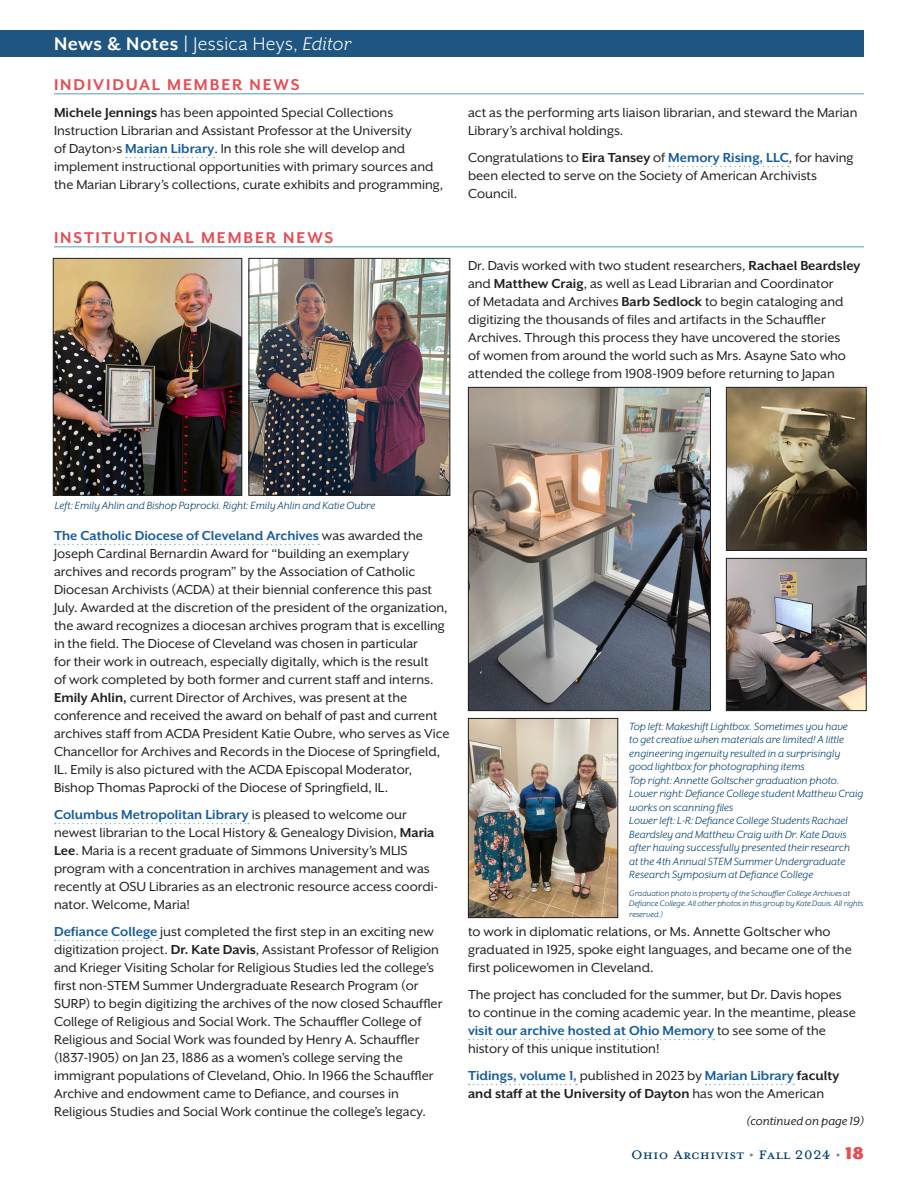
<style>
.page{position:relative;width:918px;height:1188px;background:#fff}
.page>*{position:absolute;margin:0;border:0;box-sizing:border-box;transform-origin:0 0}
.running_head{font:21px "Mr Eaves XL San OT";letter-spacing:.02em;color:#fff}
.t1{font:19.5px "Mrs Eaves Petite Caps OT";color:#003d6a}
.subhead__rule_below_span_all{font:700 18px "Mr Eaves XL San OT";letter-spacing:.1em;color:#e54d53}
.basic{font:15px/18px "Mr Eaves XL San OT";color:#231f20}
.basic-2{font:700 15px/18px "Mr Eaves XL San OT";color:#231f20}
.t2{font:italic 13.5px "Mr Eaves XL San OT";color:#231f20}
.t3{font:italic 12px/13.5px "Mr Eaves XL San OT";color:#003d6a}
.photo_credit{font:italic 9px/10.5px "Mr Eaves XL San OT";color:#003d6a}
.s1{font-weight:700}
.s2{font-style:italic}
.s3{font-weight:700;color:#175d9e}
.s4{color:#175d9e}
.s5{font-weight:400}
.s6{color:#7989a0}
.s7{font-family:"Mr Eaves XL San OT";font-weight:900;color:#e54d53}
</style>
<div class="page">
<hr style="left:54px;top:93px;width:810px;height:1px;background:#87c1cc">
<svg style="left:126px;top:157px;width:89px;height:1px"></svg>
<svg style="left:669px;top:166px;width:120px;height:1px"></svg>
<hr style="left:54px;top:246px;width:810px;height:2px;background:#87c1cc">
<svg style="left:55px;top:544px;width:264px;height:1px"></svg>
<svg style="left:55px;top:823px;width:194px;height:1px"></svg>
<svg style="left:55px;top:940px;width:103px;height:1px"></svg>
<svg style="left:469px;top:1039px;width:245px;height:1px"></svg>
<svg style="left:469px;top:1084px;width:108px;height:1px"></svg>
<svg style="left:706px;top:1084px;width:88px;height:1px"></svg>
<div style="left:0;top:30px;width:864px;height:27px;background:#1e5581"></div>
<img style="left:55px;top:260px;width:185px;height:234px">
<div style="left:53px;top:258px;width:189px;height:238px;border:1px solid #231f20"></div>
<img style="left:251px;top:260px;width:197px;height:234px">
<div style="left:249px;top:258px;width:201px;height:238px;border:1px solid #231f20"></div>
<img style="left:470px;top:389px;width:239px;height:320px">
<div style="left:468px;top:387px;width:243px;height:324px;border:1px solid #231f20"></div>
<img style="left:728px;top:560px;width:137px;height:149px">
<div style="left:726px;top:558px;width:141px;height:153px;border:1px solid #231f20"></div>
<img style="left:470px;top:720px;width:146px;height:196px">
<div style="left:468px;top:718px;width:150px;height:200px;border:1px solid #231f20"></div>
<img style="left:728px;top:389px;width:137px;height:160px">
<div style="left:726px;top:387px;width:141px;height:164px;border:1px solid #231f20"></div>
<h1 class="running_head" style="left:54px;top:32px;width:299px"><span class="s1">News &amp; Notes |</span> Jessica Heys, <span class="s2">Editor</span></h1>
<p class="subhead__rule_below_span_all" style="left:54px;top:75px;width:247px">INDIVIDUAL MEMBER NEWS</p>
<p class="basic" style="left:54px;top:104px;width:391px"><span class="s1">Michele Jennings</span> has been appointed Special Collections Instruction Librarian and Assistant Professor at the University<br>of Dayton›s <span class="s3">Marian Library</span>. In this role she will develop and implement instructional opportunities with primary sources and the Marian Library’s collections, curate exhibits and programming,</p>
<p class="basic" style="left:468px;top:104px;width:391px">act as the performing arts liaison librarian, and steward the Marian<br>Library’s archival holdings.</p>
<p class="basic" style="left:468px;top:149px;width:387px">Congratulations to <span class="s1">Eira Tansey</span> of <span class="s3">Memory Rising, LLC</span>, for having been elected to serve on the Society of American Archivists<br>Council.</p>
<p class="subhead__rule_below_span_all" style="left:54px;top:228px;width:281px">INSTITUTIONAL MEMBER NEWS</p>
<p class="basic" style="left:468px;top:257px;width:394px">Dr. Davis worked with two student researchers, <span class="s1">Rachael Beardsley </span>and <span class="s1">Matthew Craig</span>, as well as Lead Librarian and Coordinator<br>of Metadata and Archives <span class="s1">Barb Sedlock</span> to begin cataloging and digitizing the thousands of files and artifacts in the Schauffler Archives. Through this process they have uncovered the stories<br>of women from around the world such as Mrs. Asayne Sato who attended the college from 1908-1909 before returning to Japan</p>
<p class="t3" style="left:55px;top:499px;width:322px">Left: Emily Ahlin and Bishop Paprocki. Right: Emily Ahlin and Katie Oubre</p>
<p class="basic" style="left:54px;top:527px;width:397px"><span class="s3">The Catholic Diocese of Cleveland Archives</span> was awarded the Joseph Cardinal Bernardin Award for “building an exemplary archives and records program” by the Association of Catholic Diocesan Archivists (ACDA) at their biennial conference this past July. Awarded at the discretion of the president of the organization, the award recognizes a diocesan archives program that is excelling in the field. The Diocese of Cleveland was chosen in particular<br>for their work in outreach, especially digitally, which is the result<br>of work completed by both former and current staff and interns.<br><span class="s1">Emily Ahlin,</span> current Director of Archives, was present at the conference and received the award on behalf of past and current archives staff from ACDA President Katie Oubre, who serves as Vice Chancellor for Archives and Records in the Diocese of Springfield, IL. Emily is also pictured with the ACDA Episcopal Moderator, Bishop Thomas Paprocki of the Diocese of Springfield, IL.</p>
<p class="basic" style="left:54px;top:806px;width:386px"><span class="s3">Columbus Metropolitan Library</span> is pleased to welcome our newest librarian to the Local History &amp; Genealogy Division, <span class="s1">Maria Lee</span>. Maria is a recent graduate of Simmons University’s MLIS program with a concentration in archives management and was recently at OSU Libraries as an electronic resource access coordi&shy;nator. Welcome, Maria!</p>
<p class="basic" style="left:54px;top:923px;width:390px"><span class="s3">Defiance College</span> just completed the first step in an exciting new digitization project. <span class="s1">Dr. Kate Davis</span>, Assistant Professor of Religion and Krieger Visiting Scholar for Religious Studies led the college’s first non-STEM Summer Undergraduate Research Program (or SURP) to begin digitizing the archives of the now closed Schauffler College of Religious and Social Work. The Schauffler College of Religious and Social Work was founded by Henry A. Schauffler (1837-1905) on Jan 23, 1886 as a women’s college serving the immigrant populations of Cleveland, Ohio. In 1966 the Schauffler Archive and endowment came to Defiance, and courses in Religious Studies and Social Work continue the college’s legacy.</p>
<p class="t3" style="left:629px;top:719px;width:220px">Top left: Makeshift Lightbox. Sometimes you have to get creative when materials are limited! A little engineering ingenuity resulted in a surprisingly good lightbox for photographing items</p>
<p class="t3" style="left:629px;top:773px;width:236px">Top right: Annette Goltscher graduation photo.<br>Lower right: Defiance College student Matthew Craig works on scanning files</p>
<p class="t3" style="left:629px;top:814px;width:222px">Lower left: L-R: Defiance College Students Rachael Beardsley and Matthew Craig with Dr. Kate Davis after having successfully presented their research at the 4th Annual STEM Summer Undergraduate Research Symposium at Defiance College</p>
<p class="photo_credit" style="left:629px;top:888px;width:235px">Graduation photo is property of the Schauffler College Archives at<br>Defiance College. All other photos in this group by Kate Davis. All rights reserved.)</p>
<p class="basic" style="left:468px;top:923px;width:385px">to work in diplomatic relations, or Ms. Annette Goltscher who graduated in 1925, spoke eight languages, and became one of the first policewomen in Cleveland.</p>
<p class="basic" style="left:468px;top:986px;width:389px">The project has concluded for the summer, but Dr. Davis hopes to continue in the coming academic year. In the meantime, please <span class="s3">visit our archive hosted at Ohio Memory</span> to see some of the history of this unique institution!</p>
<p class="basic-2" style="left:468px;top:1067px;width:373px"><span class="s4">Tidings, volume 1,</span> <span class="s5">published in 2023 by</span> <span class="s4">Marian Library</span> faculty and staff at the University of Dayton <span class="s5">has won the American</span></p>
<p class="t2" style="left:746px;top:1114px;width:119px">(continued on page 19)</p>
<h2 class="t1" style="left:631px;top:1146px;width:234px">Ohio Archivist <span class="s6">•</span> Fall 2024 <span class="s6">•</span> <span class="s7">18</span></h2>
</div>
